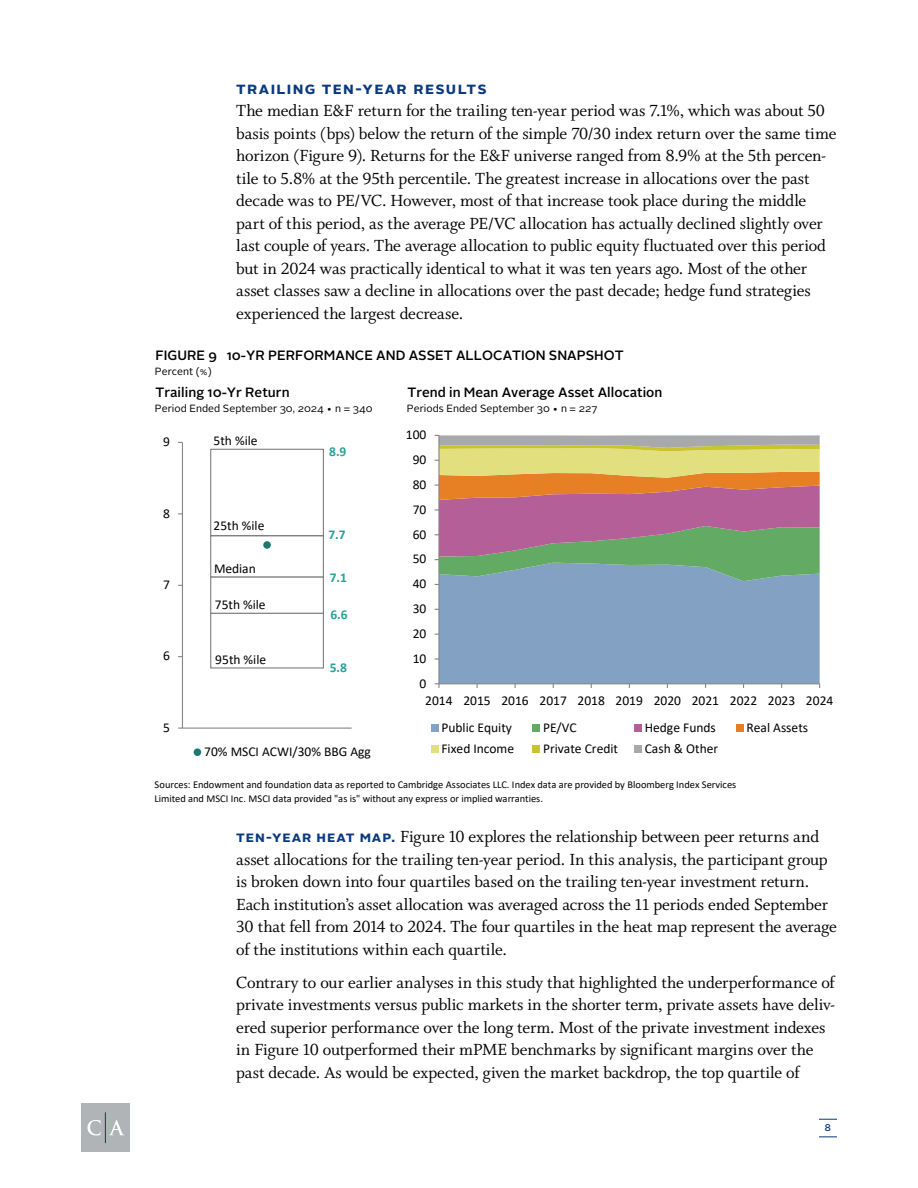
<style>
.page{position:relative;width:918px;height:1188px;background:#fff}
.page>*{position:absolute;margin:0;border:0;box-sizing:border-box;transform-origin:0 0}
.t1{font:18px/22.5px "Whitman";letter-spacing:-.01em;color:#000}
.t2{font:700 16.5px "Alright Sans";letter-spacing:.08em;color:#083981}
.t3{font:13.5px/26.8px "Calibri";color:#000}
.t4{font:500 13.5px "Alright Sans";color:#000}
.t5{font:700 13.5px "Calibri";color:#26a299}
.t6{font:10.5px/14.2px "Calibri";letter-spacing:-.005em;color:#000}
.t7{font:10.5px "Alright Sans";color:#000}
.t8{font:500 9.75px "Alright Sans";color:#083981}
.s1{font-family:"Alright Sans";font-weight:700;font-size:15px;color:#083981}
</style>
<div class="page">
<div style="left:210px;top:613px;width:114px;height:56px;border:1px solid #7f7f7f"></div>
<div style="left:210px;top:576px;width:114px;height:38px;background:#fff;border:1px solid #7f7f7f"></div>
<div style="left:210px;top:535px;width:114px;height:42px;background:#fff;border:1px solid #7f7f7f"></div>
<div style="left:210px;top:449px;width:114px;height:87px;border:1px solid #7f7f7f"></div>
<hr style="left:182px;top:442px;width:1px;height:286px;background:#868686">
<hr style="left:182px;top:728px;width:170px;height:1px;background:#868686">
<div style="left:263px;top:541px;width:8px;height:8px;background:#1d7a73;border-radius:50%"></div>
<div style="left:194px;top:748px;width:7px;height:8px;background:#1d7a73;border-radius:50%"></div>
<div style="left:440px;top:585px;width:380px;height:98px;background:#83a1c2"></div>
<hr style="left:438px;top:435px;width:2px;height:249px;background:#868686">
<svg style="left:435px;top:435px;width:385px;height:150px;background:#ae9881"></svg>
<hr style="left:439px;top:683px;width:381px;height:1px;background:#868686">
<svg style="left:435px;top:683px;width:5px;height:5px"></svg>
<div style="left:431px;top:724px;width:7px;height:8px;background:#83a1c2"></div>
<div style="left:533px;top:724px;width:7px;height:8px;background:#63ab64"></div>
<div style="left:634px;top:724px;width:8px;height:8px;background:#b55f99"></div>
<div style="left:736px;top:724px;width:7px;height:8px;background:#e78024"></div>
<div style="left:431px;top:745px;width:7px;height:8px;background:#e2df7e"></div>
<div style="left:533px;top:745px;width:7px;height:8px;background:#c9c42d"></div>
<div style="left:634px;top:745px;width:8px;height:8px;background:#a7a9ac"></div>
<div style="left:81px;top:1103px;width:49px;height:49px;background:#b1b4b6"></div>
<svg style="left:87px;top:1120px;width:14px;height:16px"></svg>
<svg style="left:109px;top:1120px;width:15px;height:15px"></svg>
<hr style="left:105px;top:1112px;width:1px;height:31px;background:#083981">
<svg style="left:819px;top:1119px;width:18px;height:1px"></svg>
<svg style="left:819px;top:1137px;width:18px;height:1px"></svg>
<p class="t2" style="left:236px;top:76px;width:252px">Trailing Ten-Year Results</p>
<p class="t1" style="left:236px;top:100px;width:602px">The median E&amp;F return for the trailing ten-year period was 7.1%, which was about 50 basis points (bps) below the return of the simple 70/30 index return over the same time horizon (Figure 9). Returns for the E&amp;F universe ranged from 8.9% at the 5th percen&shy;tile to 5.8% at the 95th percentile. The greatest increase in allocations over the past decade was to PE/VC. However, most of that increase took place during the middle part of this period, as the average PE/VC allocation has actually declined slightly over last couple of years. The average allocation to public equity fluctuated over this period but in 2024 was practically identical to what it was ten years ago. Most of the other asset classes saw a decline in allocations over the past decade; hedge fund strategies experienced the largest decrease.</p>
<p class="t4" style="left:155px;top:346px;width:470px">FIGURE 9 10-YR PERFORMANCE AND ASSET ALLOCATION SNAPSHOT</p>
<p class="t7" style="left:155px;top:364px;width:58px">Percent (%)</p>
<p class="t4" style="left:155px;top:383px;width:136px">Trailing 10-Yr Return</p>
<p class="t4" style="left:407px;top:383px;width:257px">Trend in Mean Average Asset Allocation</p>
<p class="t7" style="left:155px;top:401px;width:219px">Period Ended September 30, 2024 • n = 340</p>
<p class="t7" style="left:407px;top:401px;width:192px">Periods Ended September 30 • n = 227</p>
<p class="t3" style="left:163px;top:428px;width:8px">9</p>
<p class="t3" style="left:214px;top:427px;width:45px">5th %ile</p>
<p class="t5" style="left:329px;top:442px;width:19px">8.9</p>
<p class="t3" style="left:406px;top:421px;width:22px">100</p>
<p class="t3" style="left:413px;top:446px;width:15px">90</p>
<p class="t3" style="left:413px;top:471px;width:15px">80</p>
<p class="t3" style="left:163px;top:499px;width:8px">8</p>
<p class="t3" style="left:413px;top:496px;width:15px">70</p>
<p class="t3" style="left:214px;top:512px;width:52px">25th %ile</p>
<p class="t5" style="left:328px;top:525px;width:19px">7.7</p>
<p class="t3" style="left:413px;top:520px;width:15px">60</p>
<p class="t3" style="left:163px;top:571px;width:8px">7</p>
<p class="t3" style="left:214px;top:555px;width:43px">Median</p>
<p class="t5" style="left:330px;top:568px;width:19px">7.1</p>
<p class="t3" style="left:413px;top:545px;width:15px">50</p>
<p class="t3" style="left:413px;top:570px;width:15px">40</p>
<p class="t3" style="left:215px;top:591px;width:52px">75th %ile</p>
<p class="t5" style="left:330px;top:605px;width:19px">6.6</p>
<p class="t3" style="left:413px;top:595px;width:15px">30</p>
<p class="t3" style="left:413px;top:620px;width:15px">20</p>
<p class="t3" style="left:163px;top:642px;width:8px">6</p>
<p class="t3" style="left:215px;top:646px;width:52px">95th %ile</p>
<p class="t5" style="left:330px;top:658px;width:19px">5.8</p>
<p class="t3" style="left:413px;top:644px;width:15px">10</p>
<p class="t3" style="left:420px;top:669px;width:8px">0</p>
<p class="t3" style="left:163px;top:714px;width:8px">5</p>
<p class="t3" style="left:441px;top:687px;width:393px;text-indent:-16px">2014 2015 2016 2017 2018 2019 2020 2021 2022 2023 2024<br>Public Equity</p>
<p class="t3" style="left:543px;top:714px;width:35px">PE/VC</p>
<p class="t3" style="left:645px;top:714px;width:73px">Hedge Funds</p>
<p class="t3" style="left:746px;top:714px;width:63px">Real Assets</p>
<p class="t3" style="left:204px;top:738px;width:168px">70% MSCI ACWI/30% BBG Agg</p>
<p class="t3" style="left:441px;top:734px;width:74px">Fixed Income</p>
<p class="t3" style="left:543px;top:734px;width:76px">Private Credit</p>
<p class="t3" style="left:645px;top:734px;width:75px">Cash &amp; Other</p>
<p class="t6" style="left:155px;top:777px;width:583px">Sources: Endowment and foundation data as reported to Cambridge Associates LLC. Index data are provided by Bloomberg Index Services<br>Limited and MSCI Inc. MSCI data provided "as is" without any express or implied warranties.</p>
<p class="t1" style="left:236px;top:826px;width:602px"><span class="s1">Ten-Year H eat M ap.</span> Figure 10 explores the relationship between peer returns and asset allocations for the trailing ten-year period. In this analysis, the participant group is broken down into four quartiles based on the trailing ten-year investment return.<br>Each institution’s asset allocation was averaged across the 11 periods ended September 30 that fell from 2014 to 2024. The four quartiles in the heat map represent the average of the institutions within each quartile.</p>
<p class="t1" style="left:236px;top:971px;width:601px">Contrary to our earlier analyses in this study that highlighted the underperformance of private investments versus public markets in the shorter term, private assets have deliv&shy;ered superior performance over the long term. Most of the private investment indexes in Figure 10 outperformed their mPME benchmarks by significant margins over the past decade. As would be expected, given the market backdrop, the top quartile of</p>
<p class="t8" style="left:825px;top:1121px;width:8px">8</p>
</div>
